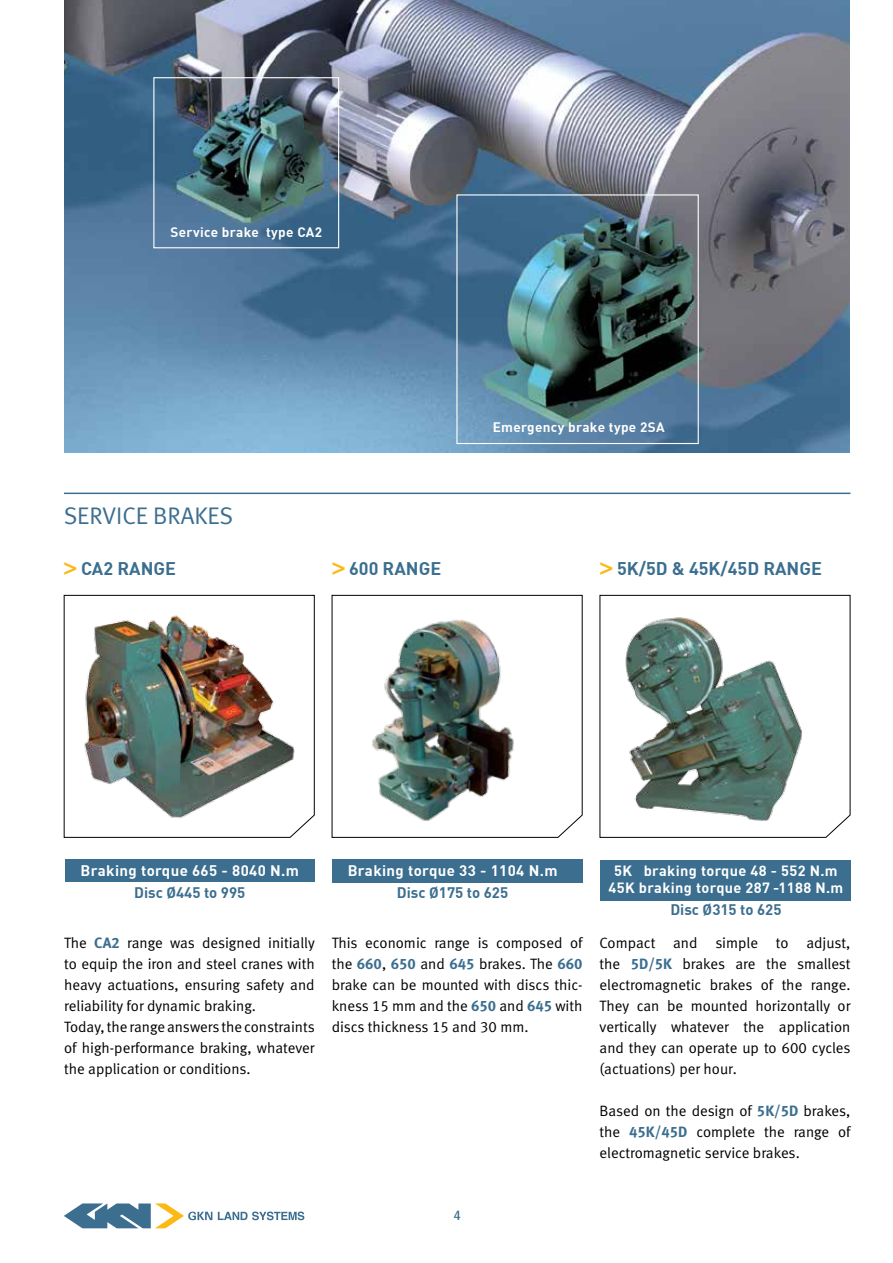
<style>
.page{position:relative;width:893px;height:1263px;background:#fff}
.page>*{position:absolute;margin:0;border:0;box-sizing:border-box;transform-origin:0 0}
.t1{font:24px "Meta Normal LF";color:#3b6e8f}
.t2{font:700 18px "DIN";color:#3b6e8f}
.t3{font:15px/21px "Meta Normal LF";color:#000;text-align:justify}
.t4{font:700 15px "DIN";letter-spacing:.025em;color:#fff}
.t5{font:700 15px "DIN";color:#3b6e8f}
.t6{font:700 14.55px/17.4px "DIN";letter-spacing:.025em;color:#fff;text-align:center}
.t7{font:700 13.5px "DIN";letter-spacing:.025em;color:#fff}
.t8{font:500 condensed 13.5px "Franklin Gothic";color:#3b6e8f}
.s1{font-family:"Antique Olive Nord Italic A";font-weight:400;color:#fdb913}
.s2{font-family:"Meta Bold LF";color:#3b6e8f}
</style>
<div class="page">
<div style="left:65px;top:860px;width:250px;height:22px;background:#3b6e8f"></div>
<img style="left:65px;top:0;width:785px;height:452px">
<div style="left:332px;top:860px;width:251px;height:23px;background:#3b6e8f"></div>
<div style="left:600px;top:860px;width:250px;height:40px;background:#3b6e8f"></div>
<img style="left:64px;top:595px;width:251px;height:243px">
<img style="left:332px;top:595px;width:251px;height:243px">
<svg style="left:600px;top:595px;width:251px;height:243px"></svg>
<hr style="left:64px;top:493px;width:786px;height:1px;background:#3b6e8f">
<div style="left:456px;top:194px;width:243px;height:250px;border:1px solid #fff"></div>
<div style="left:153px;top:77px;width:186px;height:171px;border:1px solid #fff"></div>
<svg style="left:64px;top:1203px;width:148px;height:25px"></svg>
<svg style="left:218px;top:1211px;width:86px;height:9px"></svg>
<p class="t7" style="left:171px;top:223px;width:153px">Service brake type CA2</p>
<h1 class="t1" style="left:64px;top:502px;width:171px">SERVICE BRAKES</h1>
<p class="t7" style="left:493px;top:418px;width:173px">Emergency brake type 2SA</p>
<p class="t2" style="left:64px;top:557px;width:114px"><span class="s1">&gt;</span> CA2 RANGE</p>
<p class="t2" style="left:332px;top:557px;width:111px"><span class="s1">&gt;</span> 600 RANGE</p>
<p class="t2" style="left:600px;top:557px;width:224px"><span class="s1">&gt;</span> 5K/5D &amp; 45K/45D RANGE</p>
<p class="t4" style="left:81px;top:861px;width:220px">Braking torque 665 - 8040 N.m</p>
<p class="t5" style="left:134px;top:883px;width:113px">Disc Ø445 to 995</p>
<p class="t4" style="left:348px;top:861px;width:211px">Braking torque 33 - 1104 N.m</p>
<p class="t5" style="left:397px;top:883px;width:113px">Disc Ø175 to 625</p>
<p class="t6" style="left:609px;top:861px;width:236px">5K braking torque 48 - 552 N.m<br>45K braking torque 287 -1188 N.m</p>
<p class="t5" style="left:670px;top:900px;width:113px">Disc Ø315 to 625</p>
<p class="t3" style="left:64px;top:932px;width:252px;text-align:left">The <span class="s2">CA2</span> range was designed initially to equip the iron and steel cranes with heavy actuations, ensuring safety and reliability for dynamic braking.<br>Today, the range answers the constraints of high-performance braking, whatever the application or conditions.</p>
<p class="t3" style="left:600px;top:932px;width:253px">Compact and simple to adjust, the <span class="s2">5D/5K</span> brakes are the smallest electromagnetic brakes of the range.<br>They can be mounted horizontally or vertically whatever the application and they can operate up to 600 cycles (actuations) per hour.</p>
<p class="t3" style="left:600px;top:1100px;width:253px">Based on the design of <span class="s2">5K/5D</span> brakes, the <span class="s2">45K/45D</span> complete the range of electromagnetic service brakes.</p>
<p class="t3" style="left:332px;top:932px;width:252px">This economic range is composed of the <span class="s2">660</span>, <span class="s2">650</span> and <span class="s2">645</span> brakes. The <span class="s2">660 </span>brake can be mounted with discs thic&shy;kness 15 mm and the <span class="s2">650</span> and <span class="s2">645</span> with discs thickness 15 and 30 mm.</p>
<p class="t8" style="left:454px;top:1207px;width:8px">4</p>
</div>
